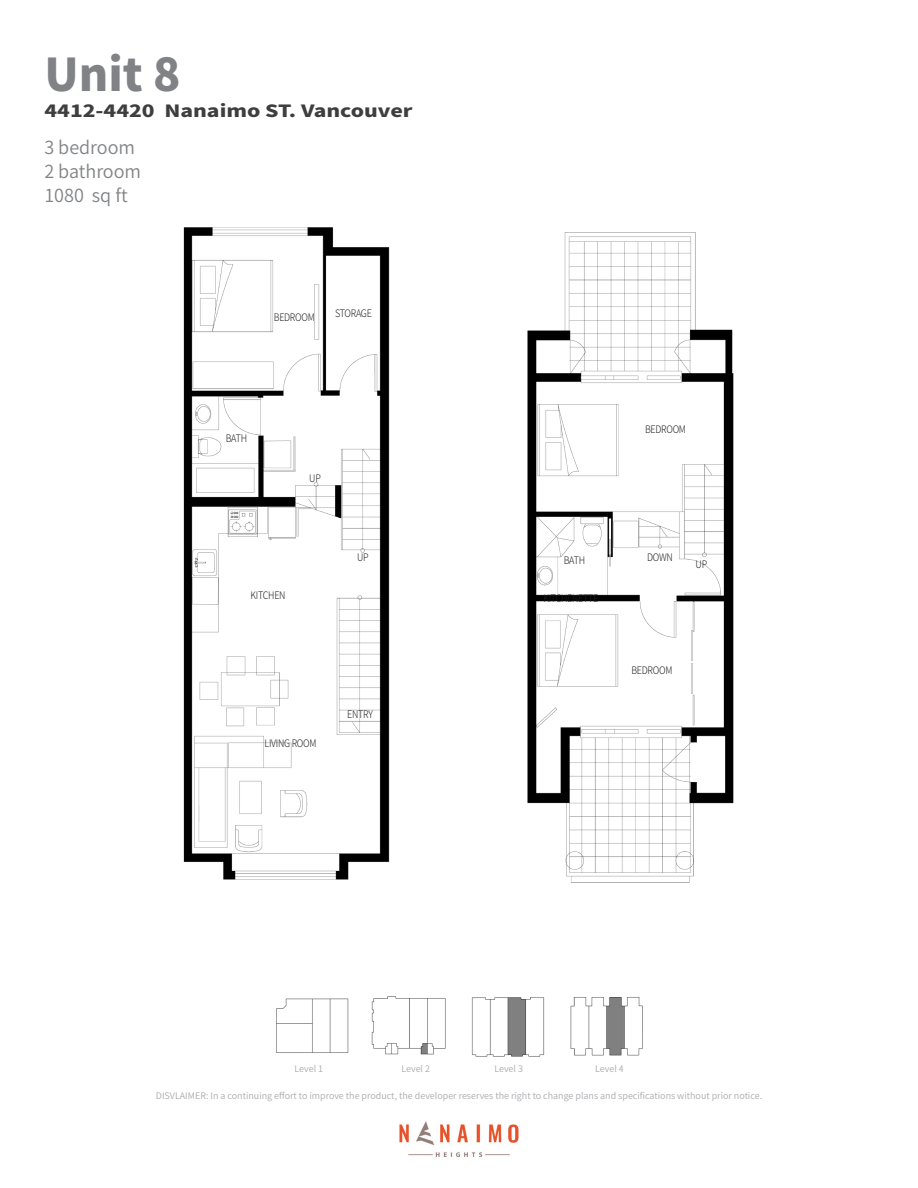
<style>
.page{position:relative;width:918px;height:1188px;background:#fff}
.page>*{position:absolute;margin:0;border:0;box-sizing:border-box;transform-origin:0 0}
.t1{font:800 45px "Source Han Sans SC";color:#808285}
.t2{font:18px "Source Han Sans SC";color:#828487}
.t3{font:800 16.8px "Source Han Sans SC";color:#3e3e3f;scale:1.25 1}
.t4{font:300 10.35px "Source Han Sans SC";letter-spacing:-.03em;color:#231f20;scale:.87 1}
.t5{font:9px "Source Han Sans SC";color:#aaabaf}
</style>
<div class="page">
<img style="left:399px;top:1121px;width:120px;height:36px">
<img style="left:276px;top:996px;width:367px;height:61px">
<img style="left:183px;top:227px;width:207px;height:653px">
<img style="left:527px;top:232px;width:207px;height:651px">
<p class="t1" style="left:44px;top:49px;width:138px">Unit 8</p>
<h3 class="t3" style="left:44px;top:101px;width:296px">4412-4420 Nanaimo ST. Vancouver</h3>
<p class="t2" style="left:44px;top:137px;width:92px">3 bedroom</p>
<p class="t2" style="left:44px;top:161px;width:98px">2 bathroom</p>
<p class="t2" style="left:44px;top:185px;width:85px">1080 sq ft</p>
<p class="t4" style="left:274px;top:311px;width:49px">BEDROOM</p>
<p class="t4" style="left:335px;top:308px;width:44px">STORAGE</p>
<p class="t4" style="left:226px;top:433px;width:26px">BATH</p>
<p class="t4" style="left:309px;top:472px;width:15px">UP</p>
<p class="t4" style="left:645px;top:423px;width:49px">BEDROOM</p>
<p class="t4" style="left:251px;top:589px;width:42px">KITCHEN</p>
<p class="t4" style="left:265px;top:738px;width:61px">LIVING ROOM</p>
<p class="t4" style="left:647px;top:551px;width:31px">DOWN</p>
<p class="t4" style="left:357px;top:552px;width:15px">UP</p>
<p class="t4" style="left:564px;top:555px;width:26px">BATH</p>
<p class="t4" style="left:696px;top:558px;width:15px">UP</p>
<p class="t4" style="left:347px;top:709px;width:31px">ENTRY</p>
<p class="t4" style="left:543px;top:593px;width:64px">KITCHENETTE</p>
<p class="t4" style="left:631px;top:664px;width:49px">BEDROOM</p>
<p class="t5" style="left:294px;top:1064px;width:30px">Level 1</p>
<p class="t5" style="left:401px;top:1064px;width:30px">Level 2</p>
<p class="t5" style="left:494px;top:1064px;width:30px">Level 3</p>
<p class="t5" style="left:595px;top:1064px;width:30px">Level 4</p>
<p class="t5" style="left:156px;top:1091px;width:608px">DISVLAIMER: In a continuing effort to improve the product, the developer reserves the right to change plans and specifications without prior notice.</p>
</div>
